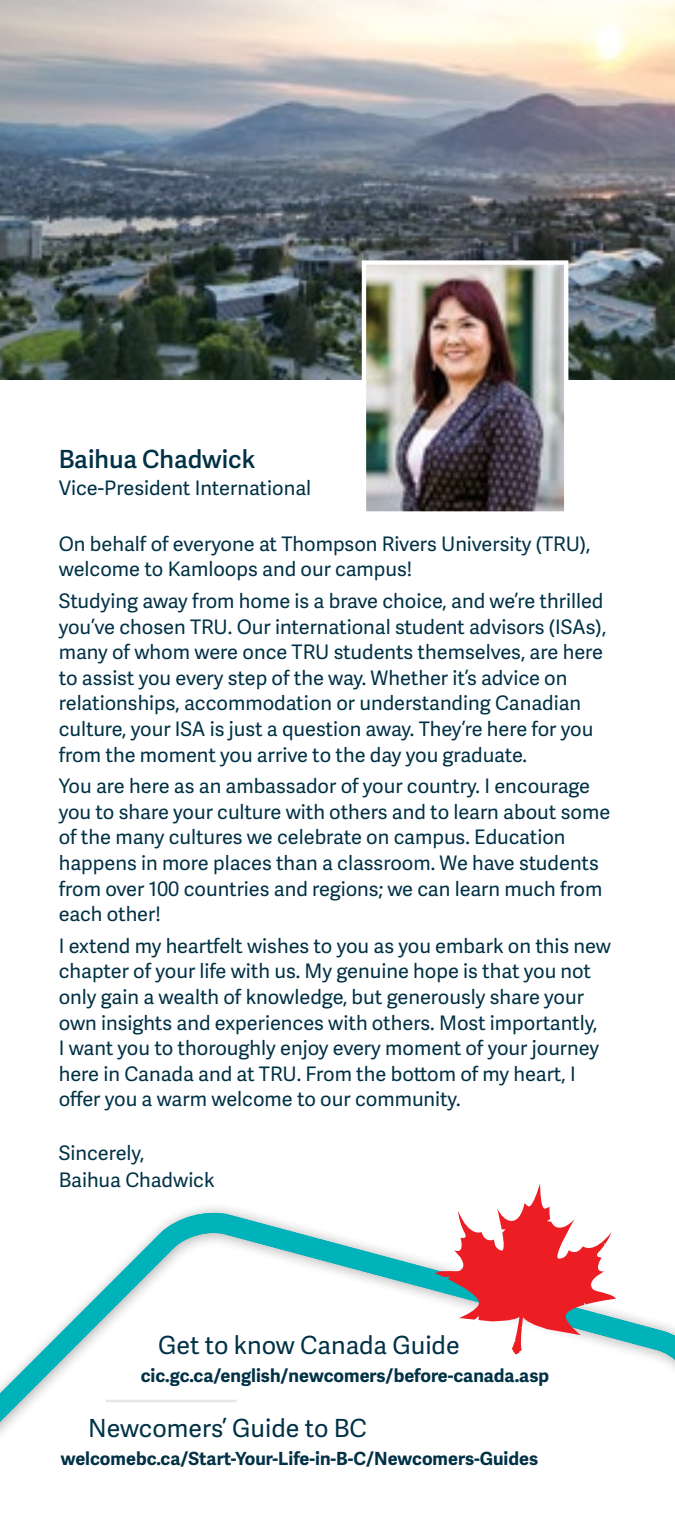
<style>
.page{position:relative;width:675px;height:1530px;background:#fff}
.page>*{position:absolute;margin:0;border:0;box-sizing:border-box;transform-origin:0 0}
.t1{font:25px "Adelle Sans";color:#003146}
.t2{font:600 25px "Adelle Sans";color:#003146}
.t3{font:20px/25.5px "Adelle Sans";color:#003146}
.t4{font:700 18px "Adelle Sans";color:#003146}
</style>
<div class="page">
<img style="left:0;top:0;width:675px;height:380px">
<svg style="left:0;top:1207px;width:675px;height:227px"></svg>
<img style="left:360px;top:258px;width:211px;height:254px">
<hr style="left:106px;top:1400px;width:131px;height:2px;background:#e6e7e8">
<svg style="left:435px;top:1183px;width:181px;height:171px"></svg>
<p class="t2" style="left:59px;top:440px;width:198px">Baihua Chadwick</p>
<p class="t3" style="left:59px;top:475px;width:254px">Vice-President International</p>
<p class="t3" style="left:59px;top:530px;width:533px">On behalf of everyone at Thompson Rivers University (TRU), welcome to Kamloops and our campus!</p>
<p class="t3" style="left:59px;top:587px;width:549px">Studying away from home is a brave choice, and we’re thrilled you’ve chosen TRU. Our international student advisors (ISAs), many of whom were once TRU students themselves, are here to assist you every step of the way. Whether it’s advice on relationships, accommodation or understanding Canadian culture, your ISA is just a question away. They’re here for you from the moment you arrive to the day you graduate.</p>
<p class="t3" style="left:59px;top:773px;width:553px">You are here as an ambassador of your country. I encourage you to share your culture with others and to learn about some of the many cultures we celebrate on campus. Education happens in more places than a classroom. We have students from over 100 countries and regions; we can learn much from each other!</p>
<p class="t3" style="left:59px;top:932px;width:554px">I extend my heartfelt wishes to you as you embark on this new chapter of your life with us. My genuine hope is that you not only gain a wealth of knowledge, but generously share your own insights and experiences with others. Most importantly,<br>I want you to thoroughly enjoy every moment of your journey here in Canada and at TRU. From the bottom of my heart, I offer you a warm welcome to our community.</p>
<p class="t3" style="left:59px;top:1138px;width:157px;line-height:27.5px">Sincerely,<br>Baihua Chadwick</p>
<p class="t1" style="left:158px;top:1327px;width:303px">Get to know Canada Guide</p>
<p class="t4" style="left:141px;top:1362px;width:410px">cic.gc.ca/english/newcomers/before-canada.asp</p>
<p class="t1" style="left:88px;top:1411px;width:280px">Newcomers’ Guide to BC</p>
<p class="t4" style="left:61px;top:1445px;width:479px">welcomebc.ca/Start-Your-Life-in-B-C/Newcomers-Guides</p>
</div>
